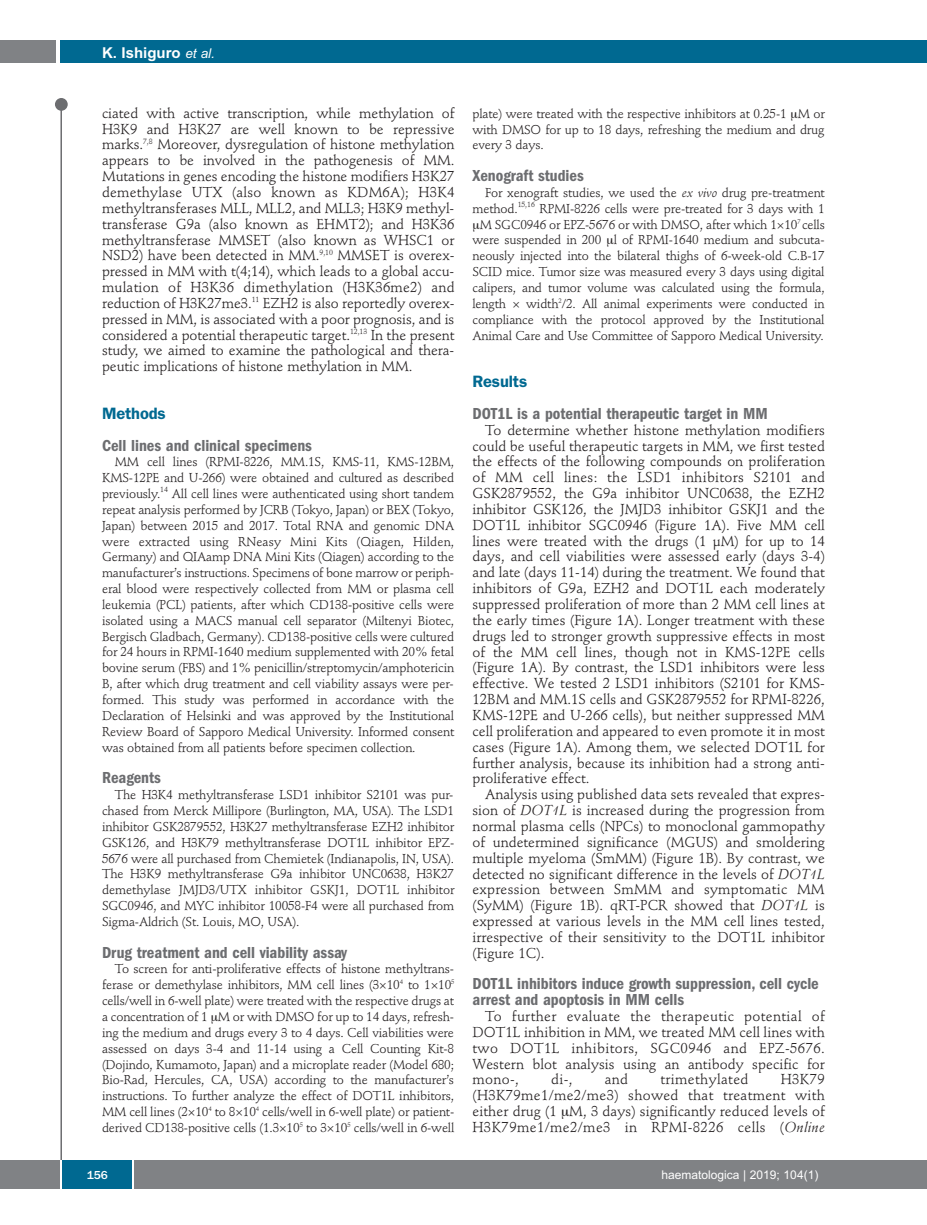
<style>
.page{position:relative;width:927px;height:1225px;background:#fff}
.page>*{position:absolute;margin:0;border:0;box-sizing:border-box;transform-origin:0 0}
.t1{font:600 condensed 16.5px/15.9px "Franklin Gothic";color:#6c6d70}
.t2{font:600 16.5px "Franklin Gothic";letter-spacing:-.01em;color:#006991}
.t3{font:700 15px "Arial";color:#fff}
.t4{font:14.25px/15.9px "Stempel Schneidler";color:#231f20;text-align:justify}
.t5{font:14.25px "Stempel Schneidler";letter-spacing:.025em;color:#231f20}
.t6{font:12.75px/15.9px "Stempel Schneidler";letter-spacing:-.015em;color:#231f20;text-align:justify}
.t7{font:12px "Arial";color:#fff}
.t8{font:500 12px "Franklin Gothic";color:#fff}
.s1{font-weight:400;font-style:italic;font-size:13.5px}
.s2{font-style:italic}
</style>
<div class="page">
<div style="left:911px;top:40px;width:16px;height:22px;background:#006991"></div>
<div style="left:910px;top:1160px;width:17px;height:28px;background:#808285"></div>
<div style="left:55px;top:98px;width:13px;height:13px;background:#6c6d70;border-radius:50%"></div>
<hr style="left:60px;top:101px;width:2px;height:1061px;background:#6c6d70">
<div style="left:60px;top:40px;width:852px;height:22px;background:#006991"></div>
<div style="left:0;top:40px;width:56px;height:22px;background:#808285"></div>
<div style="left:0;top:1160px;width:911px;height:28px;background:#808285"></div>
<div style="left:62px;top:1160px;width:71px;height:28px;background:#006991"></div>
<hr style="left:60px;top:1160px;width:2px;height:28px;background:#fff">
<svg style="left:133px;top:1160px;width:1px;height:28px"></svg>
<p class="t3" style="left:102px;top:44px;width:114px">K. Ishiguro <span class="s1">et al.</span></p>
<p class="t4" style="left:102px;top:106px;width:354px">ciated with active transcription, while methylation of H3K9 and H3K27 are well known to be repressive marks.<sup>7,8</sup> Moreover, dysregulation of histone methylation appears to be involved in the pathogenesis of MM.<br>Mutations in genes encoding the histone modifiers H3K27 demethylase UTX (also known as KDM6A); H3K4 methyltransferases MLL, MLL2, and MLL3; H3K9 methyl&shy;transferase G9a (also known as EHMT2); and H3K36 methyltransferase MMSET (also known as WHSC1 or NSD2) have been detected in MM.<sup>9,10</sup> MMSET is overex&shy;pressed in MM with t(4;14), which leads to a global accu&shy;mulation of H3K36 dimethylation (H3K36me2) and reduction of H3K27me3.<sup>11</sup> EZH2 is also reportedly overex&shy;pressed in MM, is associated with a poor prognosis, and is considered a potential therapeutic target.<sup>12,13</sup> In the present study, we aimed to examine the pathological and thera&shy;peutic implications of histone methylation in MM.</p>
<p class="t2" style="left:102px;top:407px;width:65px">Methods</p>
<p class="t1" style="left:102px;top:438px;width:211px">Cell lines and clinical specimens</p>
<p class="t6" style="left:102px;top:455px;width:354px;text-indent:13px">MM cell lines (RPMI-8226, MM.1S, KMS-11, KMS-12BM, KMS-12PE and U-266) were obtained and cultured as described previously.<sup>14</sup> All cell lines were authenticated using short tandem repeat analysis performed by JCRB (Tokyo, Japan) or BEX (Tokyo, Japan) between 2015 and 2017. Total RNA and genomic DNA were extracted using RNeasy Mini Kits (Qiagen, Hilden, Germany) and QIAamp DNA Mini Kits (Qiagen) according to the manufacturer’s instructions. Specimens of bone marrow or periph&shy;eral blood were respectively collected from MM or plasma cell leukemia (PCL) patients, after which CD138-positive cells were isolated using a MACS manual cell separator (Miltenyi Biotec, Bergisch Gladbach, Germany). CD138-positive cells were cultured for 24 hours in RPMI-1640 medium supplemented with 20% fetal bovine serum (FBS) and 1% penicillin/streptomycin/amphotericin B, after which drug treatment and cell viability assays were per&shy;formed. This study was performed in accordance with the Declaration of Helsinki and was approved by the Institutional Review Board of Sapporo Medical University. Informed consent was obtained from all patients before specimen collection.</p>
<p class="t1" style="left:102px;top:771px;width:60px">Reagents</p>
<p class="t6" style="left:102px;top:788px;width:354px;text-indent:13px">The H3K4 methyltransferase LSD1 inhibitor S2101 was pur&shy;chased from Merck Millipore (Burlington, MA, USA). The LSD1 inhibitor GSK2879552, H3K27 methyltransferase EZH2 inhibitor GSK126, and H3K79 methyltransferase DOT1L inhibitor EPZ-5676 were all purchased from Chemietek (Indianapolis, IN, USA).<br>The H3K9 methyltransferase G9a inhibitor UNC0638, H3K27 demethylase JMJD3/UTX inhibitor GSKJ1, DOT1L inhibitor SGC0946, and MYC inhibitor 10058-F4 were all purchased from Sigma-Aldrich (St. Louis, MO, USA).</p>
<p class="t1" style="left:102px;top:945px;width:247px">Drug treatment and cell viability assay</p>
<p class="t6" style="left:102px;top:962px;width:354px;text-indent:13px">To screen for anti-proliferative effects of histone methyltrans&shy;ferase or demethylase inhibitors, MM cell lines (3×10<sup>4</sup> to 1×10<sup>5 </sup>cells/well in 6-well plate) were treated with the respective drugs at a concentration of 1 M or with DMSO for up to 14 days, refresh&shy;ing the medium and drugs every 3 to 4 days. Cell viabilities were assessed on days 3-4 and 11-14 using a Cell Counting Kit-8 (Dojindo, Kumamoto, Japan) and a microplate reader (Model 680; Bio-Rad, Hercules, CA, USA) according to the manufacturer’s instructions. To further analyze the effect of DOT1L inhibitors, MM cell lines (2×10<sup>4</sup> to 8×10<sup>4</sup> cells/well in 6-well plate) or patient&shy;derived CD138-positive cells (1.3×10<sup>5</sup> to 3×10<sup>5</sup> cells/well in 6-well</p>
<p class="t6" style="left:472px;top:107px;width:354px">plate) were treated with the respective inhibitors at 0.25-1 M or with DMSO for up to 18 days, refreshing the medium and drug every 3 days.</p>
<p class="t1" style="left:472px;top:169px;width:113px">Xenograft studies</p>
<p class="t6" style="left:472px;top:186px;width:354px;text-align:right">For xenograft studies, we used the <span class="s2">ex vivo</span> drug pre-treatment method.<sup>15,16</sup> RPMI-8226 cells were pre-treated for 3 days with 1<br>M SGC0946 or EPZ-5676 or with DMSO, after which 1×10<sup>7</sup> cells were suspended in 200 l of RPMI-1640 medium and subcuta&shy;neously injected into the bilateral thighs of 6-week-old C.B-17<br>SCID mice. Tumor size was measured every 3 days using digital calipers, and tumor volume was calculated using the formula, length × width<sup>2</sup>/2. All animal experiments were conducted in compliance with the protocol approved by the Institutional Animal Care and Use Committee of Sapporo Medical University.</p>
<p class="t2" style="left:472px;top:376px;width:56px">Results</p>
<p class="t1" style="left:472px;top:407px;width:297px">DOT1L is a potential therapeutic target in MM</p>
<p class="t4" style="left:472px;top:423px;width:354px;text-indent:13px">To determine whether histone methylation modifiers could be useful therapeutic targets in MM, we first tested the effects of the following compounds on proliferation of MM cell lines: the LSD1 inhibitors S2101 and GSK2879552, the G9a inhibitor UNC0638, the EZH2 inhibitor GSK126, the JMJD3 inhibitor GSKJ1 and the DOT1L inhibitor SGC0946 (Figure 1A). Five MM cell lines were treated with the drugs (1 µM) for up to 14 days, and cell viabilities were assessed early (days 3-4) and late (days 11-14) during the treatment. We found that inhibitors of G9a, EZH2 and DOT1L each moderately suppressed proliferation of more than 2 MM cell lines at the early times (Figure 1A). Longer treatment with these drugs led to stronger growth suppressive effects in most of the MM cell lines, though not in KMS-12PE cells (Figure 1A). By contrast, the LSD1 inhibitors were less effective. We tested 2 LSD1 inhibitors (S2101 for KMS-12BM and MM.1S cells and GSK2879552 for RPMI-8226, KMS-12PE and U-266 cells), but neither suppressed MM cell proliferation and appeared to even promote it in most cases (Figure 1A). Among them, we selected DOT1L for further analysis, because its inhibition had a strong anti&shy;proliferative effect.</p>
<p class="t4" style="left:472px;top:788px;width:354px;text-indent:13px">Analysis using published data sets revealed that expres&shy;sion of <span class="s2">DOT1L</span> is increased during the progression from normal plasma cells (NPCs) to monoclonal gammopathy of undetermined significance (MGUS) and smoldering multiple myeloma (SmMM) (Figure 1B). By contrast, we detected no significant difference in the levels of <span class="s2">DOT1L </span>expression between SmMM and symptomatic MM (SyMM) (Figure 1B). qRT-PCR showed that <span class="s2">DOT1L</span> is expressed at various levels in the MM cell lines tested, irrespective of their sensitivity to the DOT1L inhibitor (Figure 1C).</p>
<p class="t1" style="left:472px;top:977px;width:348px">DOT1L inhibitors induce growth suppression, cell cycle arrest and apoptosis in MM cells</p>
<p class="t4" style="left:472px;top:1009px;width:354px;text-indent:13px">To further evaluate the therapeutic potential of DOT1L inhibition in MM, we treated MM cell lines with two DOT1L inhibitors, SGC0946 and EPZ-5676.<br>Western blot analysis using an antibody specific for mono-,</p>
<p class="t4" style="left:551px;top:1073px;width:23px">di-,</p>
<p class="t4" style="left:605px;top:1073px;width:25px">and</p>
<p class="t5" style="left:660px;top:1073px;width:90px">trimethylated</p>
<p class="t4" style="left:472px;top:1073px;width:354px;text-indent:308px">H3K79 (H3K79me1/me2/me3) showed that treatment with either drug (1 M, 3 days) significantly reduced levels of H3K79me1/me2/me3 in RPMI-8226 cells (<span class="s2">Online</span></p>
<p class="t8" style="left:87px;top:1167px;width:23px">156</p>
<p class="t7" style="left:661px;top:1167px;width:158px">haematologica | 2019; 104(1)</p>
</div>
